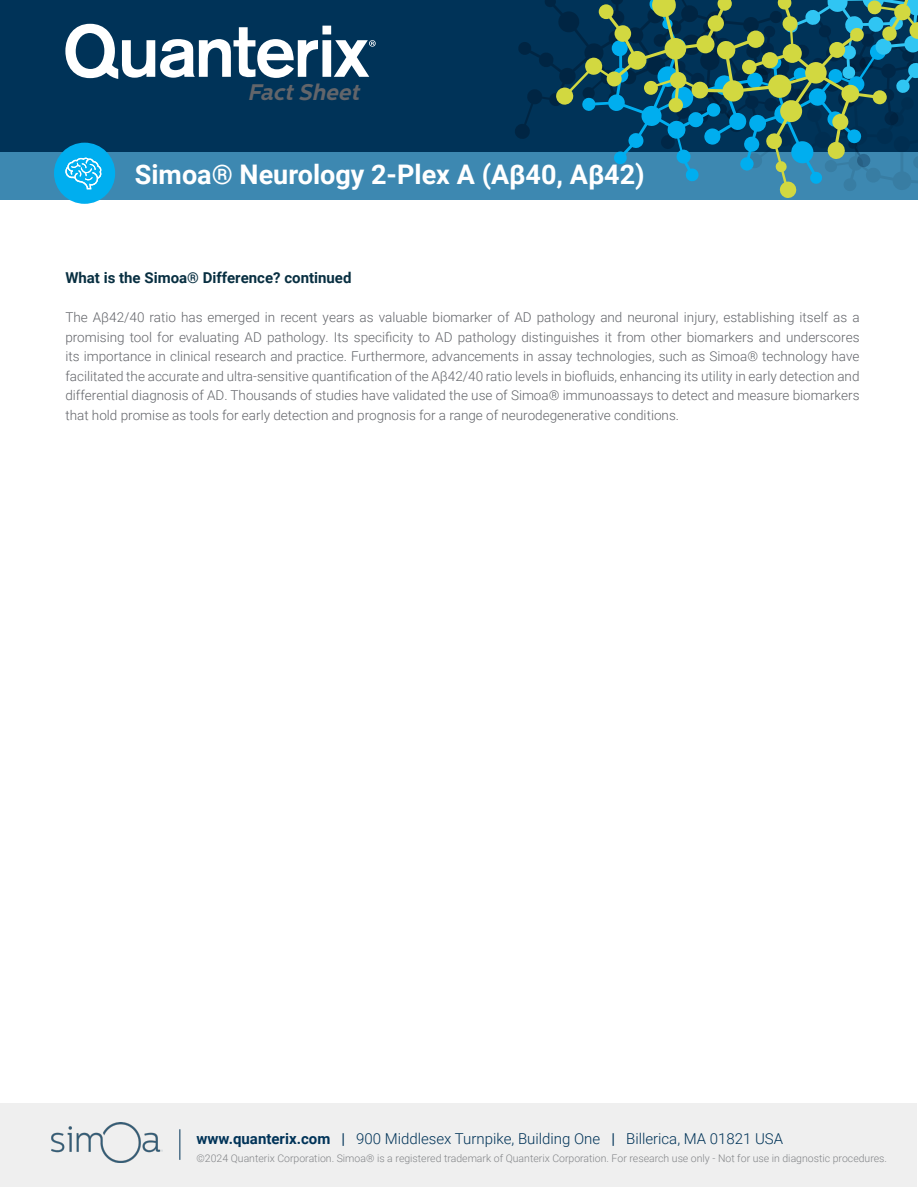
<style>
.page{position:relative;width:918px;height:1188px;background:#fff}
.page>*{position:absolute;margin:0;border:0;box-sizing:border-box;transform-origin:0 0}
.t1{font:700 27px "Roboto";color:#fff}
.t2{font:italic 700 22.5px "Centrale Sans";color:#63656a}
.Heading_2{font:300 15px "Roboto";color:#003358}
.body_copy{font:700 15px "Roboto";color:#082f41}
.body_copy-2{font:300 13.5px/19.5px "Roboto";color:#63656a;text-align:justify}
.Heading_2-2{font:300 10.5px "Roboto";color:#828487}
.s1{font-weight:700}
.s2{font-weight:400}
</style>
<div class="page">
<div style="left:0;top:0;width:918px;height:164px;background:#003358"></div>
<div style="left:0;top:152px;width:918px;height:47px;background:#3d88b1"></div>
<svg style="left:514px;top:0;width:404px;height:200px"></svg>
<div style="left:1px;top:1103px;width:916px;height:84px;background:#efefef"></div>
<div style="left:54px;top:143px;width:61px;height:61px;background:#00aeef;border-radius:50%"></div>
<svg style="left:65px;top:158px;width:36px;height:31px"></svg>
<img style="left:51px;top:1122px;width:112px;height:40px">
<hr style="left:179px;top:1129px;width:1px;height:31px;background:#003358">
<svg style="left:65px;top:24px;width:311px;height:55px"></svg>
<p class="t2" style="left:248px;top:79px;width:119px">FactSheet</p>
<p class="t1" style="left:135px;top:155px;width:511px">Simoa® Neurology 2-Plex A (Aβ40, Aβ42)</p>
<p class="body_copy" style="left:65px;top:267px;width:288px">What is the Simoa® Difference? continued</p>
<p class="body_copy-2" style="left:65px;top:307px;width:796px">The Aβ42/40 ratio has emerged in recent years as valuable biomarker of AD pathology and neuronal injury, establishing itself as a promising tool for evaluating AD pathology. Its specificity to AD pathology distinguishes it from other biomarkers and underscores its importance in clinical research and practice. Furthermore, advancements in assay technologies, such as Simoa® technology have facilitated the accurate and ultra-sensitive quantification of the Aβ42/40 ratio levels in biofluids, enhancing its utility in early detection and differential diagnosis of AD. Thousands of studies have validated the use of Simoa® immunoassays to detect and measure biomarkers that hold promise as tools for early detection and prognosis for a range of neurodegenerative conditions.</p>
<p class="Heading_2" style="left:197px;top:1128px;width:588px"><span class="s1">www.quanterix.com</span> <span class="s2">|</span> 900 Middlesex Turnpike, Building One <span class="s2">|</span> Billerica, MA 01821 USA</p>
<p class="Heading_2-2" style="left:197px;top:1151px;width:692px">©2024 Quanterix Corporation. Simoa® is a registered trademark of Quanterix Corporation. For research use only - Not for use in diagnostic procedures.</p>
</div>
